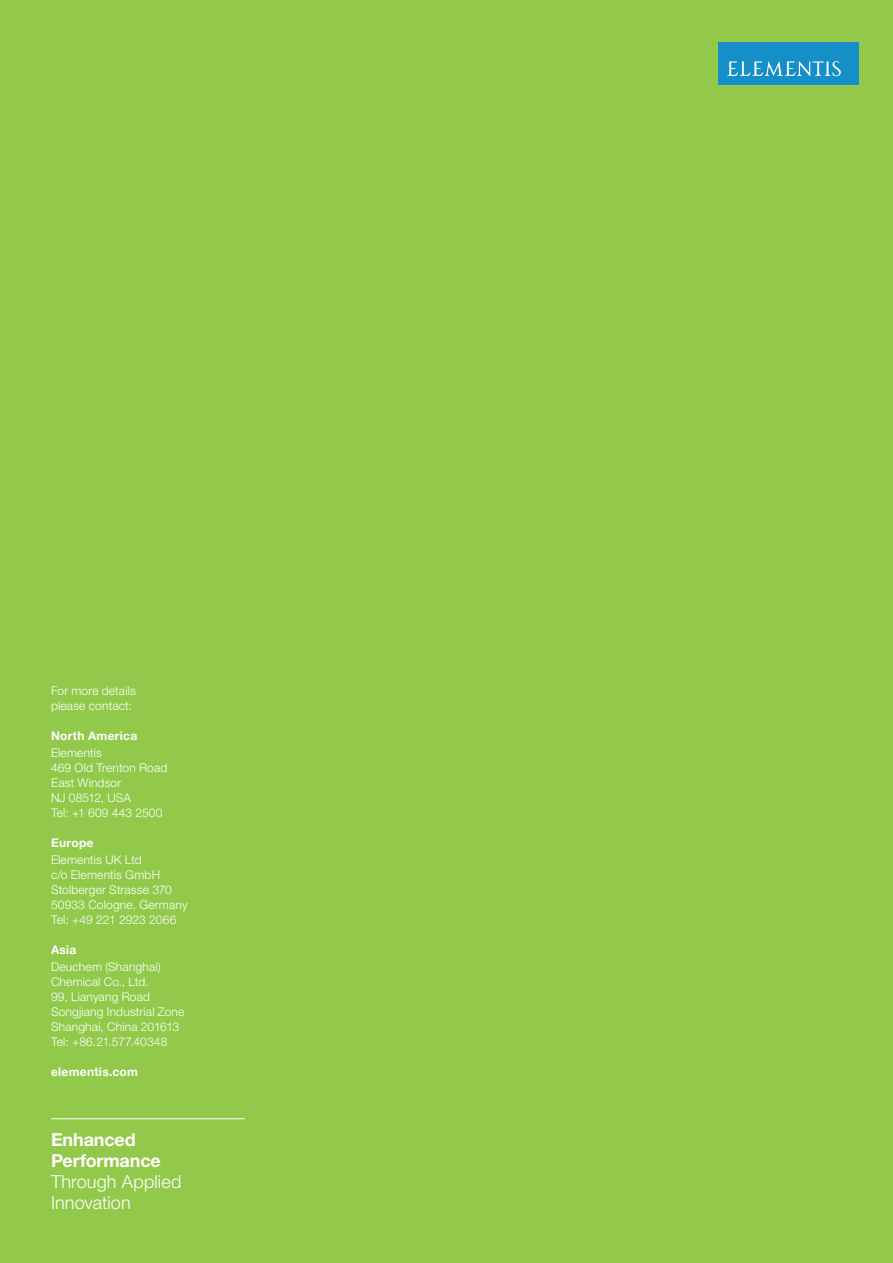
<style>
.page{position:relative;width:893px;height:1263px;background:#92c94a}
.page>*{position:absolute;margin:0;border:0;box-sizing:border-box;transform-origin:0 0}
.t1{font:300 18px/21px "Helvetica Neue LT Std";letter-spacing:.01em;color:#fff}
.t2{font:700 18px/21px "Helvetica Neue LT Std";letter-spacing:-.01em;color:#fff}
.t3{font:300 12px/15px "Helvetica Neue LT Std";letter-spacing:.015em;color:#fff}
.t4{font:700 12px "Helvetica Neue LT Std";letter-spacing:.025em;color:#fff}
</style>
<div class="page">
<hr style="left:51px;top:1118px;width:193px;height:1px;background:#fff">
<div style="left:719px;top:43px;width:140px;height:42px;background:#158fc7"></div>
<svg style="left:727px;top:61px;width:114px;height:16px"></svg>
<p class="t3" style="left:51px;top:683px;width:86px">For more details please contact:</p>
<p class="t4" style="left:51px;top:728px;width:88px">North America</p>
<p class="t3" style="left:51px;top:745px;width:118px">Elementis<br>469 Old Trenton Road<br>East Windsor<br>NJ 08512, USA<br>Tel: +1 609 443 2500</p>
<p class="t4" style="left:51px;top:835px;width:44px">Europe</p>
<p class="t3" style="left:51px;top:852px;width:138px">Elementis UK Ltd<br>c/o Elementis GmbH<br>Stolberger Strasse 370<br>50933 Cologne, Germany<br>Tel: +49 221 2923 2066</p>
<p class="t4" style="left:51px;top:942px;width:27px">Asia</p>
<p class="t3" style="left:51px;top:959px;width:135px">Deuchem (Shanghai)<br>Chemical Co., Ltd.<br>99, Lianyang Road<br>Songjiang Industrial Zone<br>Shanghai, China 201613<br>Tel: +86.21.577.40348</p>
<p class="t4" style="left:51px;top:1065px;width:89px">elementis.com</p>
<h1 class="t2" style="left:51px;top:1128px;width:111px">Enhanced<br>Performance</h1>
<h1 class="t1" style="left:51px;top:1170px;width:132px">Through Applied<br>Innovation</h1>
</div>
